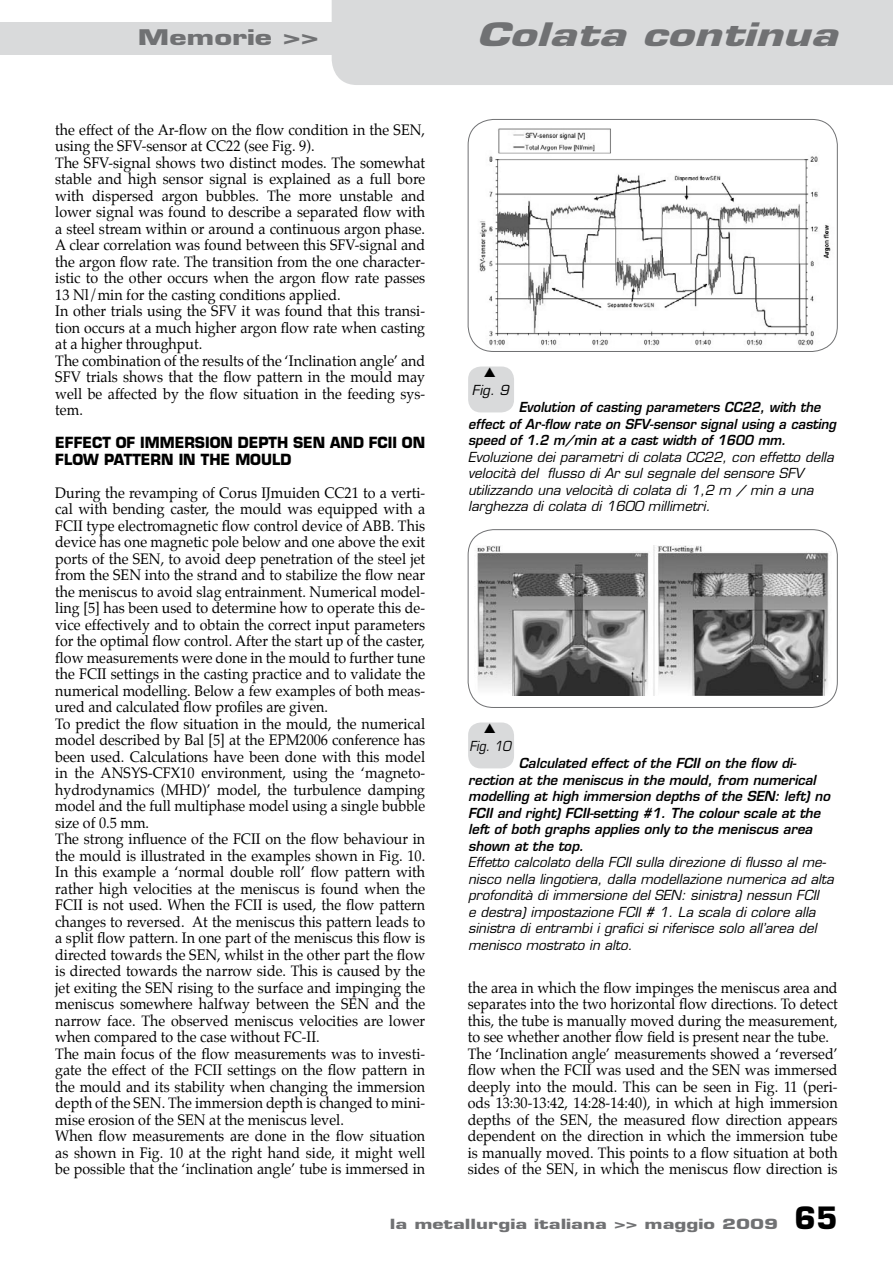
<style>
.page{position:relative;width:893px;height:1263px;background:#fff}
.page>*{position:absolute;margin:0;border:0;box-sizing:border-box;transform-origin:0 0}
.t1{font:italic 700 31.5px "Eurostile";color:#707173;scale:1.43 1}
.t2{font:700 21px "Eurostile";color:#707173;scale:1.43 1}
.t3{font:15px/16.5px "Palatino";color:#000;scale:.95 1}
.t4{font:700 15px/16.5px "Eurostile";color:#000;scale:.95 1}
.t5{font:700 13.65px "Eurostile";color:#707173;scale:1.43 1}
.t6{font:italic 13.5px/16.5px "Eurostile";color:#000}
.t7{font:italic 600 13.5px/16.5px "Eurostile";color:#000}
.t8{font:italic 600 13.5px/16.5px "Eurostile";color:#000;scale:.95 1}
.t9{font:italic 13.5px "Eurostile";color:#000;scale:.9 1}
.s1{font-size:30px;color:#000}
</style>
<div class="page">
<div style="left:0;top:22px;width:893px;height:33px;background:#d9dadb"></div>
<div style="left:332px;top:0;width:561px;height:85px;background:#d9dadb"></div>
<img style="left:468px;top:120px;width:369px;height:230px">
<div style="left:468px;top:119px;width:370px;height:233px;border:1px solid #707173;border-radius:26px"></div>
<div style="left:468px;top:366px;width:46px;height:46px;background:#d9dadb;border-radius:13px"></div>
<img style="left:477px;top:545px;width:352px;height:151px">
<div style="left:468px;top:529px;width:370px;height:179px;border:1px solid #707173;border-radius:26px"></div>
<div style="left:468px;top:722px;width:46px;height:46px;background:#d9dadb;border-radius:13px"></div>
<h2 class="t2" style="left:138px;top:25px;width:128px">Memorie &gt;&gt;</h2>
<h1 class="t1" style="left:476px;top:15px;width:254px">Colata continua</h1>
<p class="t3" style="left:55px;top:121px;width:391px">the effect of the Ar-flow on the flow condition in the SEN, using the SFV-sensor at CC22 (see Fig. 9).<br>The SFV-signal shows two distinct modes. The somewhat stable and high sensor signal is explained as a full bore with dispersed argon bubbles. The more unstable and lower signal was found to describe a separated flow with a steel stream within or around a continuous argon phase.<br>A clear correlation was found between this SFV-signal and the argon flow rate. The transition from the one character&shy;istic to the other occurs when the argon flow rate passes 13 Nl/min for the casting conditions applied.<br>In other trials using the SFV it was found that this transi&shy;tion occurs at a much higher argon flow rate when casting at a higher throughput.<br>The combination of the results of the ‘Inclination angle’ and SFV trials shows that the flow pattern in the mould may well be affected by the flow situation in the feeding sys&shy;tem.</p>
<p class="t4" style="left:55px;top:434px;width:391px">EFFECT OF IMMERSION DEPTH SEN AND FCII ON<br>FLOW PATTERN IN THE MOULD</p>
<p class="t3" style="left:55px;top:484px;width:391px">During the revamping of Corus IJmuiden CC21 to a verti&shy;cal with bending caster, the mould was equipped with a FCII type electromagnetic flow control device of ABB. This device has one magnetic pole below and one above the exit ports of the SEN, to avoid deep penetration of the steel jet from the SEN into the strand and to stabilize the flow near the meniscus to avoid slag entrainment. Numerical model&shy;ling [5] has been used to determine how to operate this de&shy;vice effectively and to obtain the correct input parameters for the optimal flow control. After the start up of the caster, flow measurements were done in the mould to further tune the FCII settings in the casting practice and to validate the numerical modelling. Below a few examples of both meas&shy;ured and calculated flow profiles are given.<br>To predict the flow situation in the mould, the numerical model described by Bal [5] at the EPM2006 conference has been used. Calculations have been done with this model in the ANSYS-CFX10 environment, using the ‘magneto&shy;hydrodynamics (MHD)’ model, the turbulence damping model and the full multiphase model using a single bubble size of 0.5 mm.<br>The strong influence of the FCII on the flow behaviour in the mould is illustrated in the examples shown in Fig. 10.<br>In this example a ‘normal double roll’ flow pattern with rather high velocities at the meniscus is found when the FCII is not used. When the FCII is used, the flow pattern changes to reversed. At the meniscus this pattern leads to a split flow pattern. In one part of the meniscus this flow is directed towards the SEN, whilst in the other part the flow is directed towards the narrow side. This is caused by the jet exiting the SEN rising to the surface and impinging the meniscus somewhere halfway between the SEN and the narrow face. The observed meniscus velocities are lower when compared to the case without FC-II.<br>The main focus of the flow measurements was to investi&shy;gate the effect of the FCII settings on the flow pattern in the mould and its stability when changing the immersion depth of the SEN. The immersion depth is changed to mini&shy;mise erosion of the SEN at the meniscus level.<br>When flow measurements are done in the flow situation as shown in Fig. 10 at the right hand side, it might well be possible that the ‘inclination angle’ tube is immersed in</p>
<p class="t6" style="left:472px;top:382px;width:38px">Fig. 9</p>
<p class="t8" style="left:468px;top:399px;width:389px;text-indent:51px">Evolution of casting parameters CC22, with the effect of Ar-flow rate on SFV-sensor signal using a casting speed of 1.2 m/min at a cast width of 1600 mm.</p>
<p class="t6" style="left:468px;top:449px;width:367px">Evoluzione dei parametri di colata CC22, con effetto della velocità del flusso di Ar sul segnale del sensore SFV utilizzando una velocità di colata di 1,2 m / min a una larghezza di colata di 1600 millimetri.</p>
<p class="t9" style="left:470px;top:738px;width:47px">Fig. 10</p>
<p class="t7" style="left:468px;top:755px;width:364px;text-indent:51px">Calculated effect of the FCII on the flow di&shy;rection at the meniscus in the mould, from numerical modelling at high immersion depths of the SEN: left) no FCII and right) FCII-setting #1. The colour scale at the left of both graphs applies only to the meniscus area shown at the top.</p>
<p class="t6" style="left:468px;top:854px;width:367px">Effetto calcolato della FCII sulla direzione di flusso al me&shy;nisco nella lingotiera, dalla modellazione numerica ad alta profondità di immersione del SEN: sinistra) nessun FCII<br>e destra) impostazione FCII # 1. La scala di colore alla sinistra di entrambi i grafici si riferisce solo all’area del menisco mostrato in alto.</p>
<p class="t3" style="left:468px;top:979px;width:391px">the area in which the flow impinges the meniscus area and separates into the two horizontal flow directions. To detect this, the tube is manually moved during the measurement, to see whether another flow field is present near the tube.<br>The ‘Inclination angle’ measurements showed a ‘reversed’ flow when the FCII was used and the SEN was immersed deeply into the mould. This can be seen in Fig. 11 (peri&shy;ods 13:30-13:42, 14:28-14:40), in which at high immersion depths of the SEN, the measured flow direction appears dependent on the direction in which the immersion tube is manually moved. This points to a flow situation at both sides of the SEN, in which the meniscus flow direction is</p>
<p class="t5" style="left:390px;top:1215px;width:315px">la metallurgia italiana &gt;&gt; maggio 2009 <span class="s1">65</span></p>
</div>
